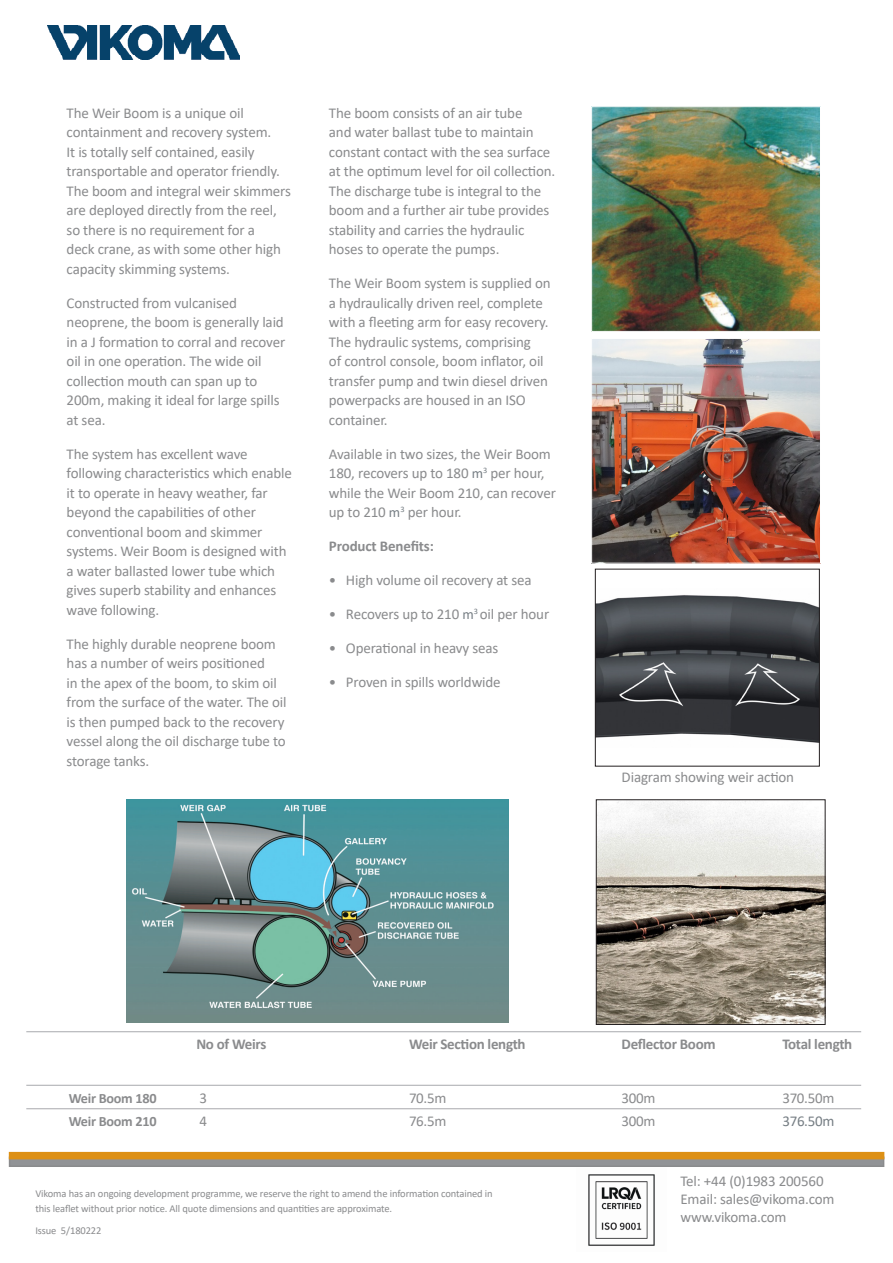
<style>
.page{position:relative;width:893px;height:1263px;background:#fff}
.page>*{position:absolute;margin:0;border:0;box-sizing:border-box;transform-origin:0 0}
.t1{font:15px/19.5px "Calibri";letter-spacing:-.01em;color:#8a8b8d}
.t2{font:700 15px "Calibri";letter-spacing:-.02em;color:#8a8b8d}
.t3{font:15px "Calibri";letter-spacing:-.02em;color:#767e84}
.t4{font:700 14.25px "Calibri";letter-spacing:-.02em;color:#8a8b8d}
.t5{font:10.5px/15px "Calibri";letter-spacing:-.01em;color:#8a8b8d}
.s1{font-size:14.25px;color:#767e84}
</style>
<div class="page">
<img style="left:47px;top:26px;width:192px;height:33px">
<svg style="left:9px;top:1159px;width:875px;height:8px;background:#93918d"></svg>
<div style="left:9px;top:1152px;width:875px;height:7px;background:#dd9015"></div>
<hr style="left:26px;top:1031px;width:835px;height:1px;background:#a8a9ad">
<hr style="left:26px;top:1085px;width:835px;height:1px;background:#a8a9ad">
<hr style="left:26px;top:1108px;width:835px;height:1px;background:#a8a9ad">
<img style="left:593px;top:108px;width:226px;height:222px">
<div style="left:591px;top:106px;width:230px;height:226px;border:1px solid #fff"></div>
<img style="left:593px;top:340px;width:226px;height:221px">
<div style="left:591px;top:338px;width:230px;height:225px;border:1px solid #fff"></div>
<img style="left:597px;top:595px;width:221px;height:148px">
<div style="left:595px;top:569px;width:225px;height:197px;border:1px solid #231f20"></div>
<img style="left:126px;top:799px;width:383px;height:223px">
<img style="left:598px;top:801px;width:225px;height:222px">
<div style="left:596px;top:799px;width:229px;height:226px;border:1px solid #231f20"></div>
<img style="left:588px;top:1174px;width:67px;height:72px">
<p class="t1" style="left:67px;top:102px;width:226px">The Weir Boom is a unique oil containment and recovery system.<br>It is totally self contained, easily transportable and operator friendly.<br>The boom and integral weir skimmers are deployed directly from the reel, so there is no requirement for a<br>deck crane, as with some other high capacity skimming systems.</p>
<p class="t1" style="left:67px;top:292px;width:220px">Constructed from vulcanised neoprene, the boom is generally laid in a J formation to corral and recover oil in one operation. The wide oil collection mouth can span up to<br>200m, making it ideal for large spills at sea.</p>
<p class="t1" style="left:67px;top:443px;width:227px">The system has excellent wave following characteristics which enable it to operate in heavy weather, far beyond the capabilities of other conventional boom and skimmer systems. Weir Boom is designed with a water ballasted lower tube which gives superb stability and enhances wave following.</p>
<p class="t1" style="left:67px;top:633px;width:221px">The highly durable neoprene boom has a number of weirs positioned<br>in the apex of the boom, to skim oil from the surface of the water. The oil is then pumped back to the recovery vessel along the oil discharge tube to storage tanks.</p>
<p class="t1" style="left:329px;top:102px;width:228px">The boom consists of an air tube<br>and water ballast tube to maintain constant contact with the sea surface at the optimum level for oil collection.<br>The discharge tube is integral to the boom and a further air tube provides stability and carries the hydraulic hoses to operate the pumps.</p>
<p class="t1" style="left:329px;top:273px;width:223px">The Weir Boom system is supplied on a hydraulically driven reel, complete with a fleeting arm for easy recovery.<br>The hydraulic systems, comprising<br>of control console, boom inflator, oil transfer pump and twin diesel driven powerpacks are housed in an ISO container.</p>
<p class="t1" style="left:329px;top:443px;width:229px">Available in two sizes, the Weir Boom<br>180, recovers up to 180 <span class="s1">m</span><sup>3</sup> per hour, while the Weir Boom 210, can recover up to 210 <span class="s1">m</span><sup>3</sup> per hour.</p>
<p class="t2" style="left:329px;top:535px;width:107px">Product Benefits:</p>
<p class="t1" style="left:329px;top:570px;width:204px">• High volume oil recovery at sea</p>
<p class="t1" style="left:329px;top:604px;width:222px">• Recovers up to 210 <span class="s1">m</span><sup>3</sup> oil per hour</p>
<p class="t1" style="left:329px;top:638px;width:171px">• Operational in heavy seas</p>
<p class="t1" style="left:329px;top:672px;width:173px">• Proven in spills worldwide</p>
<p class="t1" style="left:622px;top:767px;width:174px">Diagram showing weir action</p>
<p class="t2" style="left:196px;top:1033px;width:71px">No of Weirs</p>
<p class="t2" style="left:409px;top:1033px;width:118px">Weir Section length</p>
<p class="t2" style="left:622px;top:1033px;width:96px">Deflector Boom</p>
<p class="t2" style="left:782px;top:1033px;width:71px">Total length</p>
<p class="t4" style="left:69px;top:1088px;width:89px">Weir Boom 180</p>
<p class="t1" style="left:199px;top:1087px;width:9px">3</p>
<p class="t1" style="left:409px;top:1087px;width:39px">70.5m</p>
<p class="t1" style="left:622px;top:1087px;width:35px">300m</p>
<p class="t1" style="left:782px;top:1087px;width:53px">370.50m</p>
<p class="t4" style="left:69px;top:1111px;width:89px">Weir Boom 210</p>
<p class="t1" style="left:199px;top:1111px;width:9px">4</p>
<p class="t1" style="left:409px;top:1111px;width:39px">76.5m</p>
<p class="t1" style="left:622px;top:1111px;width:35px">300m</p>
<p class="t3" style="left:782px;top:1111px;width:53px">376.50m</p>
<p class="t5" style="left:35px;top:1186px;width:459px">Vikoma has an ongoing development programme, we reserve the right to amend the information contained in this leaflet without prior notice. All quote dimensions and quantities are approximate.</p>
<p class="t5" style="left:35px;top:1222px;width:68px">Issue 5/180222</p>
<p class="t1" style="left:680px;top:1172px;width:156px;line-height:18px">Tel: +44 (0)1983 200560<br>Email: sales@vikoma.com www.vikoma.com</p>
</div>
